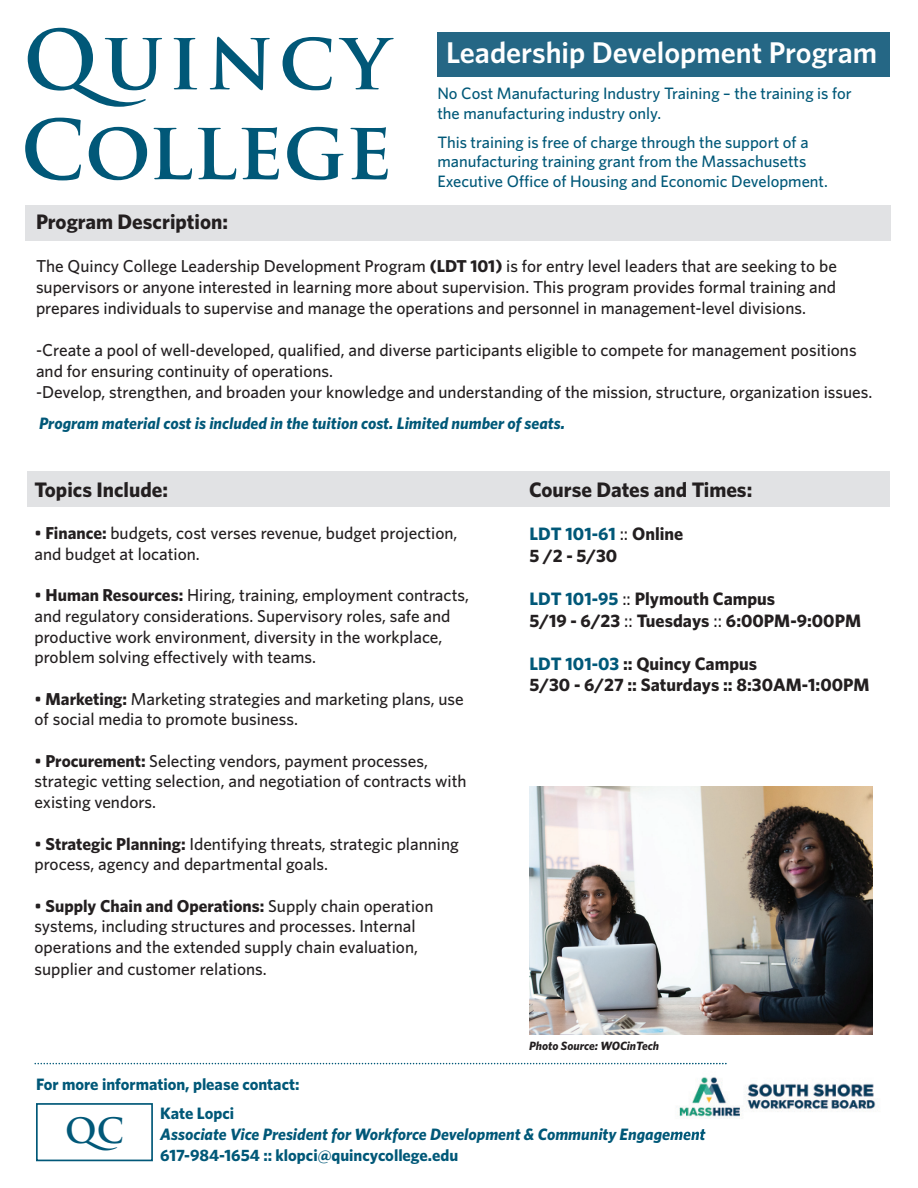
<style>
.page{position:relative;width:918px;height:1188px;background:#fff}
.page>*{position:absolute;margin:0;border:0;box-sizing:border-box;transform-origin:0 0}
.t1{font:700 34.05px "Trajan Pro";color:#015878}
.t2{font:600 30px "Whitney K";color:#fff}
.t3{font:700 21px "Whitney K";color:#231f20}
.t4{font:700 18px/21.3px "Whitney K";color:#231f20}
.t5{font:500 17.25px/20.7px "Whitney K";color:#231f20}
.t6{font:500 16.5px/19.8px "Whitney K";color:#015878}
.t7{font:italic 700 16.5px "Whitney K";color:#015878}
.t8{font:700 16.5px "Whitney K";color:#015878}
.t9{font:italic 700 12px "Whitney K";color:#231f20}
.s1{font-weight:700}
.s2{color:#015878}
.s3{font-weight:500}
.s4{color:#005979}
</style>
<div class="page">
<div style="left:25px;top:206px;width:866px;height:36px;background:#e1e2e4"></div>
<div style="left:28px;top:471px;width:862px;height:36px;background:#e1e2e4"></div>
<svg style="left:25px;top:118px;width:363px;height:62px"></svg>
<svg style="left:28px;top:28px;width:366px;height:79px"></svg>
<div style="left:437px;top:32px;width:453px;height:45px;background:#256785"></div>
<div style="left:36px;top:1103px;width:117px;height:58px;background:#fff;border:2px solid #015878"></div>
<img style="left:529px;top:787px;width:343px;height:248px">
<img style="left:671px;top:1062px;width:205px;height:72px">
<img style="left:669px;top:1128px;width:36px;height:9px">
<svg style="left:34px;top:1063px;width:693px;height:1px"></svg>
<h2 class="t2" style="left:446px;top:34px;width:433px">Leadership Development Program</h2>
<p class="t6" style="left:437px;top:83px;width:416px">No Cost Manufacturing Industry Training – the training is for the manufacturing industry only.</p>
<p class="t6" style="left:437px;top:132px;width:392px">This training is free of charge through the support of a manufacturing training grant from the Massachusetts<br>Executive Office of Housing and Economic Development.</p>
<p class="t3" style="left:36px;top:209px;width:194px">Program Description:</p>
<p class="t5" style="left:36px;top:255px;width:803px;text-align:justify">The Quincy College Leadership Development Program <span class="s1">(LDT 101)</span> is for entry level leaders that are seeking to be supervisors or anyone interested in learning more about supervision. This program provides formal training and prepares individuals to supervise and manage the operations and personnel in management-level divisions.</p>
<p class="t5" style="left:36px;top:339px;width:838px">-Create a pool of well-developed, qualified, and diverse participants eligible to compete for management positions and for ensuring continuity of operations.<br>-Develop, strengthen, and broaden your knowledge and understanding of the mission, structure, organization issues.</p>
<p class="t7" style="left:39px;top:414px;width:527px">Program material cost is included in the tuition cost. Limited number of seats.</p>
<p class="t3" style="left:34px;top:477px;width:135px">Topics Include:</p>
<p class="t5" style="left:34px;top:522px;width:425px">• <span class="s1">Finance:</span> budgets, cost verses revenue, budget projection, and budget at location.</p>
<p class="t5" style="left:34px;top:584px;width:436px">• <span class="s1">Human Resources:</span> Hiring, training, employment contracts, and regulatory considerations. Supervisory roles, safe and productive work environment, diversity in the workplace, problem solving effectively with teams.</p>
<p class="t5" style="left:34px;top:688px;width:431px">• <span class="s1">Marketing:</span> Marketing strategies and marketing plans, use of social media to promote business.</p>
<p class="t5" style="left:34px;top:750px;width:434px">• <span class="s1">Procurement:</span> Selecting vendors, payment processes, strategic vetting selection, and negotiation of contracts with existing vendors.</p>
<p class="t5" style="left:34px;top:833px;width:426px">• <span class="s1">Strategic Planning:</span> Identifying threats, strategic planning process, agency and departmental goals.</p>
<p class="t5" style="left:34px;top:895px;width:400px">• <span class="s1">Supply Chain and Operations:</span> Supply chain operation systems, including structures and processes. Internal operations and the extended supply chain evaluation, supplier and customer relations.</p>
<p class="t8" style="left:36px;top:1074px;width:265px">For more information, please contact:</p>
<p class="t3" style="left:529px;top:477px;width:225px">Course Dates and Times:</p>
<p class="t4" style="left:529px;top:523px;width:155px"><span class="s2">LDT 101-61</span> <span class="s3">::</span> Online<br>5 /2 - 5/30</p>
<p class="t4" style="left:529px;top:587px;width:333px;line-height:21.9px"><span class="s2">LDT 101-95</span> <span class="s3">::</span> Plymouth Campus<br>5/19 - 6/23 <span class="s3">::</span> Tuesdays <span class="s3">::</span> 6:00PM-9:00PM</p>
<p class="t4" style="left:529px;top:652px;width:342px"><span class="s4">LDT 101-03</span> :: Quincy Campus<br>5/30 - 6/27 :: Saturdays :: 8:30AM-1:00PM</p>
<p class="t9" style="left:529px;top:1039px;width:132px">Photo Source: WOCinTech</p>
<h1 class="t1" style="left:65px;top:1109px;width:60px">QC</h1>
<p class="t8" style="left:160px;top:1103px;width:75px">Kate Lopci</p>
<p class="t7" style="left:160px;top:1124px;width:547px">Associate Vice President for Workforce Development &amp; Community Engagement</p>
<p class="t8" style="left:160px;top:1145px;width:300px">617-984-1654 :: klopci@quincycollege.edu</p>
</div>
